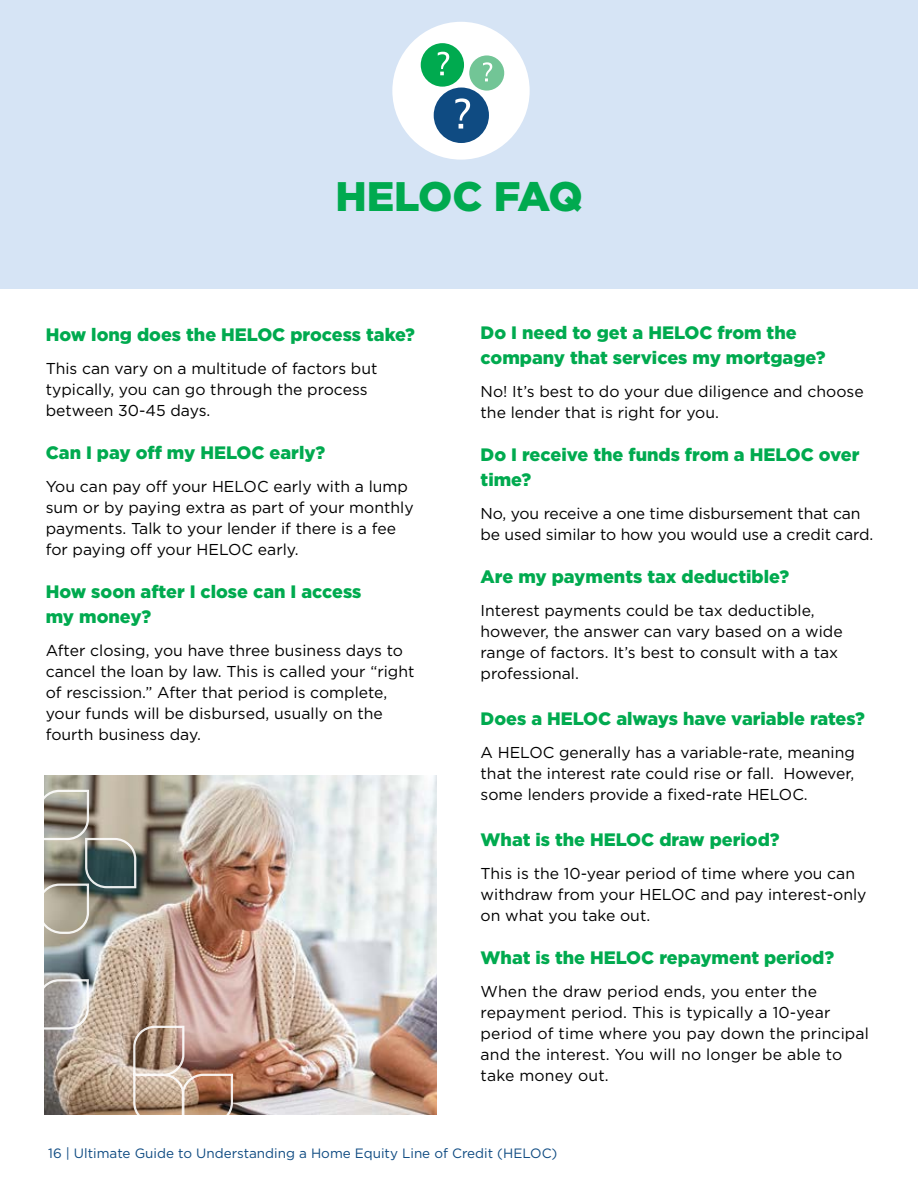
<style>
.page{position:relative;width:918px;height:1188px;background:#fff}
.page>*{position:absolute;margin:0;border:0;box-sizing:border-box;transform-origin:0 0}
.t1{font:900 41.25px "Gotham";letter-spacing:-.02em;color:#00aa4f}
.t2{font:900 18px/25.2px "Gotham";color:#00aa4f}
.t3{font:15.75px/21px "Gotham";color:#000}
.t4{font:13.5px "Gotham";color:#0f4b82}
</style>
<div class="page">
<img style="left:45px;top:775px;width:392px;height:339px">
<img style="left:44px;top:789px;width:190px;height:326px">
<div style="left:0;top:0;width:918px;height:289px;background:#d6e4f5"></div>
<div style="left:392px;top:22px;width:138px;height:138px;background:#fff;border-radius:50%"></div>
<div style="left:434px;top:88px;width:55px;height:55px;background:#0f4b82;border-radius:50%"></div>
<svg style="left:455px;top:98px;width:15px;height:31px"></svg>
<div style="left:421px;top:43px;width:43px;height:44px;background:#00aa4f;border-radius:50%"></div>
<svg style="left:438px;top:52px;width:11px;height:23px"></svg>
<div style="left:469px;top:55px;width:35px;height:36px;background:#72c596;border-radius:50%"></div>
<svg style="left:483px;top:62px;width:9px;height:19px"></svg>
<h1 class="t1" style="left:335px;top:168px;width:249px">HELOC FAQ</h1>
<p class="t2" style="left:46px;top:322px;width:371px">How long does the HELOC process take?</p>
<p class="t3" style="left:46px;top:358px;width:333px">This can vary on a multitude of factors but typically, you can go through the process between 30-45 days.</p>
<p class="t2" style="left:46px;top:440px;width:281px">Can I pay off my HELOC early?</p>
<p class="t3" style="left:46px;top:476px;width:369px">You can pay off your HELOC early with a lump sum or by paying extra as part of your monthly payments. Talk to your lender if there is a fee for paying off your HELOC early.</p>
<p class="t2" style="left:46px;top:579px;width:317px">How soon after I close can I access my money?</p>
<p class="t3" style="left:46px;top:639px;width:370px">After closing, you have three business days to cancel the loan by law. This is called your “right of rescission.” After that period is complete, your funds will be disbursed, usually on the fourth business day.</p>
<p class="t2" style="left:481px;top:320px;width:346px">Do I need to get a HELOC from the company that services my mortgage?</p>
<p class="t3" style="left:481px;top:381px;width:385px">No! It’s best to do your due diligence and choose the lender that is right for you.</p>
<p class="t2" style="left:481px;top:442px;width:380px">Do I receive the funds from a HELOC over time?</p>
<p class="t3" style="left:481px;top:503px;width:394px">No, you receive a one time disbursement that can be used similar to how you would use a credit card.</p>
<p class="t2" style="left:481px;top:564px;width:310px">Are my payments tax deductible?</p>
<p class="t3" style="left:481px;top:599px;width:364px">Interest payments could be tax deductible, however, the answer can vary based on a wide range of factors. It’s best to consult with a tax professional.</p>
<p class="t2" style="left:481px;top:706px;width:386px">Does a HELOC always have variable rates?</p>
<p class="t3" style="left:481px;top:741px;width:376px;text-align:justify">A HELOC generally has a variable-rate, meaning that the interest rate could rise or fall. However, some lenders provide a fixed-rate HELOC.</p>
<p class="t2" style="left:481px;top:827px;width:301px">What is the HELOC draw period?</p>
<p class="t3" style="left:481px;top:863px;width:387px">This is the 10-year period of time where you can withdraw from your HELOC and pay interest-only on what you take out.</p>
<p class="t2" style="left:481px;top:945px;width:355px">What is the HELOC repayment period?</p>
<p class="t3" style="left:481px;top:980px;width:390px">When the draw period ends, you enter the repayment period. This is typically a 10-year period of time where you pay down the principal and the interest. You will no longer be able to take money out.</p>
<p class="t4" style="left:48px;top:1145px;width:511px">16 | Ultimate Guide to Understanding a Home Equity Line of Credit (HELOC)</p>
</div>
